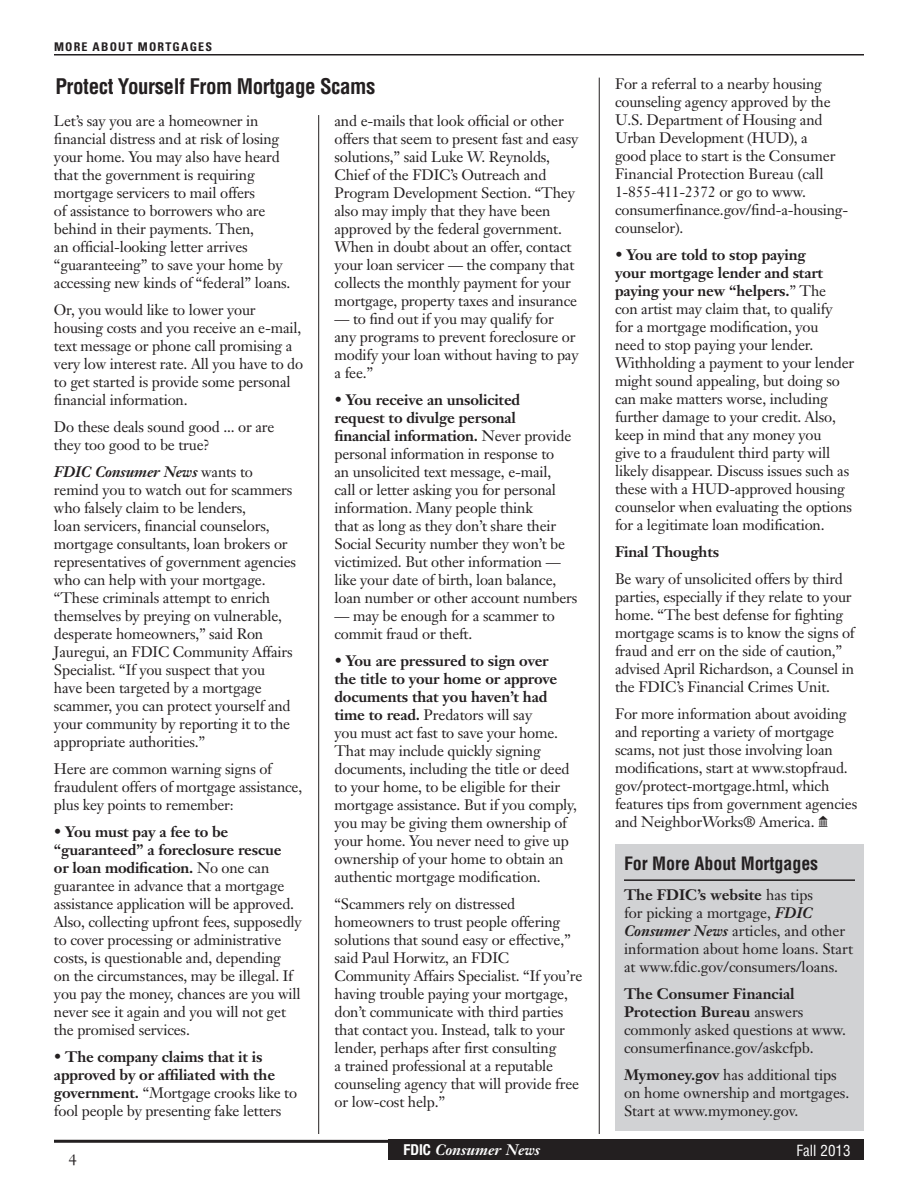
<style>
.page{position:relative;width:918px;height:1188px;background:#fff}
.page>*{position:absolute;margin:0;border:0;box-sizing:border-box;transform-origin:0 0}
.t1{font:700 condensed 21px "Helvetica";letter-spacing:-.02em;color:#231f20}
.t2{font:700 condensed 18px "Helvetica";letter-spacing:-.005em;color:#231f20}
.t3{font:15px/18px "Janson Text";letter-spacing:-.01em;color:#231f20}
.t4{font:700 15px/18px "Janson Text";letter-spacing:-.01em;color:#231f20}
.t5{font:italic 700 15px "Janson Text";color:#fff}
.t6{font:condensed 15px "Helvetica";color:#fff}
.t7{font:700 condensed 12px "Univers";letter-spacing:.1em;color:#231f20}
.s1{font-weight:700;font-style:italic}
.s2{font-weight:700}
.s3{font-weight:400}
.s4{font-family:"Carta"}
.s5{font-family:"Helvetica Neue";font-style:normal;font-stretch:condensed}
</style>
<div class="page">
<hr style="left:54px;top:1140px;width:810px;height:3px;background:#231f20">
<div style="left:388px;top:1140px;width:476px;height:20px;background:#231f20"></div>
<hr style="left:54px;top:54px;width:810px;height:2px;background:#231f20">
<div style="left:615px;top:844px;width:249px;height:287px;background:#d1d2d4"></div>
<hr style="left:624px;top:879px;width:231px;height:2px;background:#231f20">
<hr style="left:318px;top:115px;width:1px;height:1019px;background:#231f20">
<hr style="left:599px;top:78px;width:1px;height:1056px;background:#231f20">
<p class="t7" style="left:54px;top:39px;width:160px">MORE ABOUT MORTGAGES</p>
<h1 class="t1" style="left:55px;top:74px;width:322px">Protect Yourself From Mortgage Scams</h1>
<p class="t3" style="left:54px;top:111px;width:238px">Let’s say you are a homeowner in financial distress and at risk of losing your home. You may also have heard that the government is requiring mortgage servicers to mail offers<br>of assistance to borrowers who are behind in their payments. Then,<br>an official-looking letter arrives “guaranteeing” to save your home by accessing new kinds of “federal” loans.</p>
<p class="t3" style="left:54px;top:300px;width:251px">Or, you would like to lower your housing costs and you receive an e-mail, text message or phone call promising a very low interest rate. All you have to do to get started is provide some personal financial information.</p>
<p class="t3" style="left:54px;top:417px;width:222px">Do these deals sound good ... or are they too good to be true?</p>
<p class="t3" style="left:54px;top:462px;width:244px"><span class="s1">FDIC Consumer News</span> wants to remind you to watch out for scammers who falsely claim to be lenders,<br>loan servicers, financial counselors, mortgage consultants, loan brokers or representatives of government agencies who can help with your mortgage. “These criminals attempt to enrich themselves by preying on vulnerable, desperate homeowners,” said Ron Jauregui, an FDIC Community Affairs Specialist. “If you suspect that you have been targeted by a mortgage scammer, you can protect yourself and your community by reporting it to the appropriate authorities.”</p>
<p class="t3" style="left:54px;top:759px;width:250px">Here are common warning signs of fraudulent offers of mortgage assistance, plus key points to remember:</p>
<p class="t3" style="left:54px;top:822px;width:249px">• <span class="s2">You must pay a fee to be “guaranteed” a foreclosure rescue<br>or loan modification.</span> No one can guarantee in advance that a mortgage assistance application will be approved.<br>Also, collecting upfront fees, supposedly to cover processing or administrative costs, is questionable and, depending<br>on the circumstances, may be illegal. If you pay the money, chances are you will never see it again and you will not get the promised services.</p>
<p class="t4" style="left:54px;top:1047px;width:245px"><span class="s3">•</span> The company claims that it is approved by or affiliated with the government. <span class="s3">“Mortgage crooks like to fool people by presenting fake letters</span></p>
<p class="t3" style="left:335px;top:112px;width:245px">and e-mails that look official or other offers that seem to present fast and easy solutions,” said Luke W. Reynolds, Chief of the FDIC’s Outreach and Program Development Section. “They also may imply that they have been approved by the federal government.<br>When in doubt about an offer, contact your loan servicer — the company that collects the monthly payment for your mortgage, property taxes and insurance</p>
<p class="t3" style="left:335px;top:310px;width:246px">— to find out if you may qualify for any programs to prevent foreclosure or modify your loan without having to pay a fee.”</p>
<p class="t3" style="left:335px;top:391px;width:244px">• <span class="s2">You receive an unsolicited<br>request to divulge personal<br>financial information.</span> Never provide personal information in response to<br>an unsolicited text message, e-mail,<br>call or letter asking you for personal information. Many people think<br>that as long as they don’t share their Social Security number they won’t be victimized. But other information — like your date of birth, loan balance, loan number or other account numbers</p>
<p class="t3" style="left:335px;top:607px;width:222px">— may be enough for a scammer to commit fraud or theft.</p>
<p class="t3" style="left:335px;top:652px;width:244px">• <span class="s2">You are pressured to sign over<br>the title to your home or approve documents that you haven’t had time to read.</span> Predators will say<br>you must act fast to save your home.<br>That may include quickly signing documents, including the title or deed to your home, to be eligible for their mortgage assistance. But if you comply, you may be giving them ownership of your home. You never need to give up ownership of your home to obtain an authentic mortgage modification.</p>
<p class="t3" style="left:335px;top:895px;width:249px">“Scammers rely on distressed homeowners to trust people offering solutions that sound easy or effective,” said Paul Horwitz, an FDIC Community Affairs Specialist. “If you’re having trouble paying your mortgage, don’t communicate with third parties that contact you. Instead, talk to your lender, perhaps after first consulting<br>a trained professional at a reputable counseling agency that will provide free or low-cost help.”</p>
<p class="t3" style="left:615px;top:75px;width:235px">For a referral to a nearby housing counseling agency approved by the<br>U.S. Department of Housing and<br>Urban Development (HUD), a<br>good place to start is the Consumer<br>Financial Protection Bureau (call<br>1-855-411-2372 or go to www. consumerfinance.gov/find-a-housing&shy;counselor).</p>
<p class="t3" style="left:615px;top:246px;width:241px">• <span class="s2">You are told to stop paying<br>your mortgage lender and start paying your new “helpers.</span>” The<br>con artist may claim that, to qualify for a mortgage modification, you<br>need to stop paying your lender.<br>Withholding a payment to your lender might sound appealing, but doing so can make matters worse, including further damage to your credit. Also, keep in mind that any money you<br>give to a fraudulent third party will likely disappear. Discuss issues such as these with a HUD-approved housing counselor when evaluating the options for a legitimate loan modification.</p>
<p class="t4" style="left:615px;top:543px;width:106px">Final Thoughts</p>
<p class="t3" style="left:615px;top:570px;width:241px">Be wary of unsolicited offers by third parties, especially if they relate to your home. “The best defense for fighting mortgage scams is to know the signs of fraud and err on the side of caution,” advised April Richardson, a Counsel in the FDIC’s Financial Crimes Unit.</p>
<p class="t3" style="left:615px;top:705px;width:244px">For more information about avoiding and reporting a variety of mortgage scams, not just those involving loan modifications, start at www.stopfraud. gov/protect-mortgage.html, which features tips from government agencies and NeighborWorks® America. <span class="s4">Q</span></p>
<p class="t2" style="left:624px;top:853px;width:196px">For More About Mortgages</p>
<p class="t3" style="left:624px;top:886px;width:230px"><span class="s2">The FDIC’s website</span> has tips<br>for picking a mortgage, <span class="s1">FDIC<br>Consumer News</span> articles, and other information about home loans. Start at www.fdic.gov/consumers/loans.</p>
<p class="t3" style="left:624px;top:985px;width:224px"><span class="s2">The Consumer Financial<br>Protection Bureau</span> answers commonly asked questions at www. consumerfinance.gov/askcfpb.</p>
<p class="t3" style="left:624px;top:1066px;width:227px"><span class="s2">Mymoney.gov</span> has additional tips on home ownership and mortgages.<br>Start at www.mymoney.gov.</p>
<p class="t3" style="left:69px;top:1151px;width:9px">4</p>
<p class="t5" style="left:404px;top:1140px;width:138px"><span class="s5">FDIC</span> Consumer News</p>
<p class="t6" style="left:796px;top:1141px;width:56px">Fall 2013</p>
</div>
